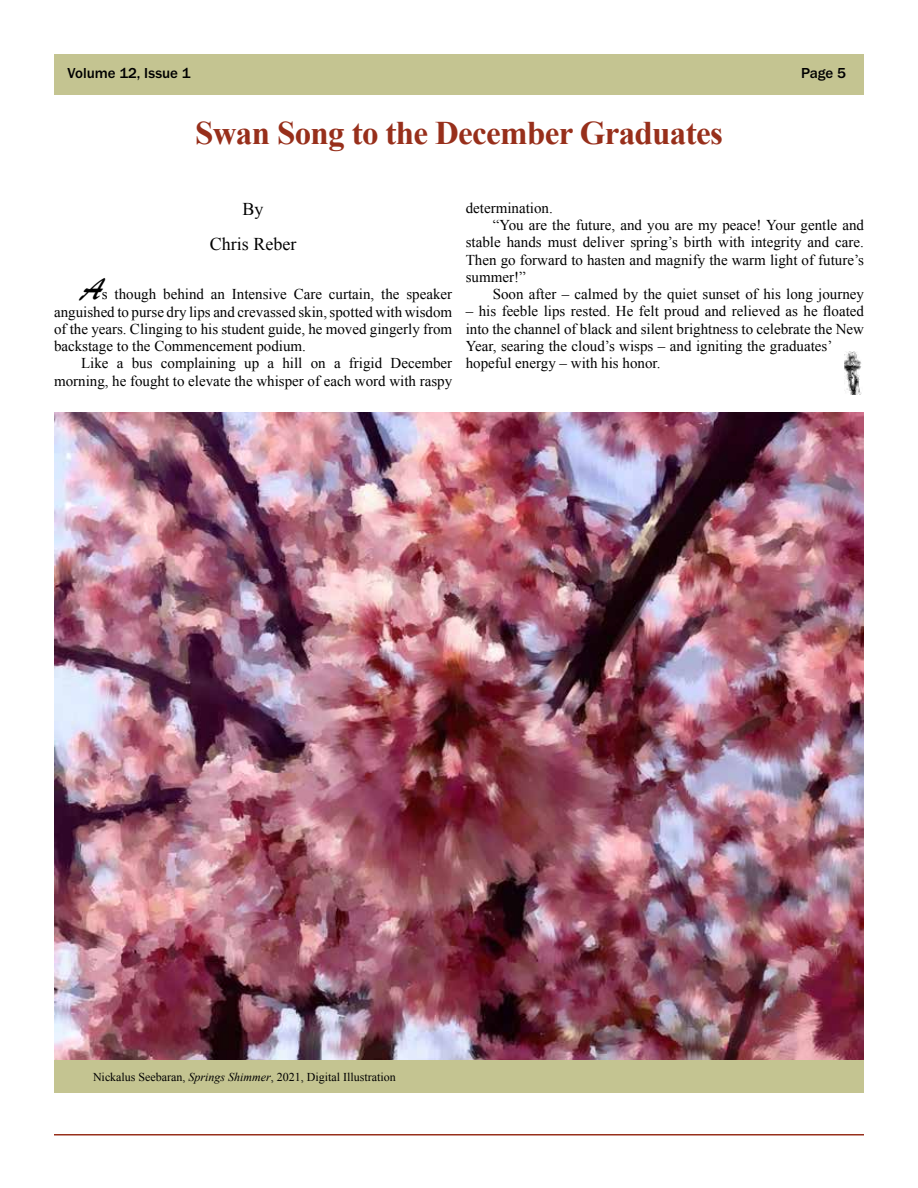
<style>
.page{position:relative;width:918px;height:1188px;background:#fff}
.page>*{position:absolute;margin:0;border:0;box-sizing:border-box;transform-origin:0 0}
.t1{font:700 33px "Times New Roman";letter-spacing:-.02em;color:#972f1b}
.t2{font:18px/35.2px "Times New Roman";color:#000;text-align:center}
.t3{font:15px/17.2px "Times New Roman";color:#000;text-align:justify}
.t4{font:500 15px "Franklin Gothic URW";color:#000}
.t5{font:12px "Times New Roman";color:#000}
.s1{font-family:"Brush Script";font-size:33px}
.s2{font-style:italic}
</style>
<div class="page">
<div style="left:54px;top:54px;width:810px;height:41px;background:#c4c491"></div>
<hr style="left:54px;top:1134px;width:810px;height:2px;background:#972f1b">
<img style="left:54px;top:412px;width:810px;height:648px">
<div style="left:54px;top:1060px;width:810px;height:33px;background:#c4c491"></div>
<img style="left:845px;top:351px;width:17px;height:44px">
<p class="t4" style="left:68px;top:63px;width:125px">Volume 12, Issue 1</p>
<p class="t4" style="left:801px;top:63px;width:46px">Page 5</p>
<h1 class="t1" style="left:195px;top:110px;width:529px">Swan Song to the December Graduates</h1>
<p class="t2" style="left:210px;top:191px;width:88px">By<br>Chris Reber</p>
<p class="t3" style="left:54px;top:285px;width:400px;text-indent:27px"><span class="s1">A</span>s though behind an Intensive Care curtain, the speaker anguished to purse dry lips and crevassed skin, spotted with wisdom of the years. Clinging to his student guide, he moved gingerly from backstage to the Commencement podium.</p>
<p class="t3" style="left:54px;top:354px;width:400px;text-align:right">Like a bus complaining up a hill on a frigid December morning, he fought to elevate the whisper of each word with raspy</p>
<p class="t3" style="left:466px;top:199px;width:89px">determination.</p>
<p class="t3" style="left:493px;top:216px;width:373px">“You are the future, and you are my peace! Your gentle and</p>
<p class="t3" style="left:466px;top:234px;width:400px">stable hands must deliver spring’s birth with integrity and care.</p>
<p class="t3" style="left:466px;top:251px;width:400px">Then go forward to hasten and magnify the warm light of future’s</p>
<p class="t3" style="left:466px;top:268px;width:61px">summer!”</p>
<p class="t3" style="left:493px;top:285px;width:373px">Soon after – calmed by the quiet sunset of his long journey</p>
<p class="t3" style="left:466px;top:303px;width:400px;text-align:left">– his feeble lips rested. He felt proud and relieved as he floated into the channel of black and silent brightness to celebrate the New Year, searing the cloud’s wisps – and igniting the graduates’ hopeful energy – with his honor.</p>
<p class="t5" style="left:93px;top:1069px;width:304px">Nickalus Seebaran, <span class="s2">Springs Shimmer</span>, 2021, Digital Illustration</p>
</div>
